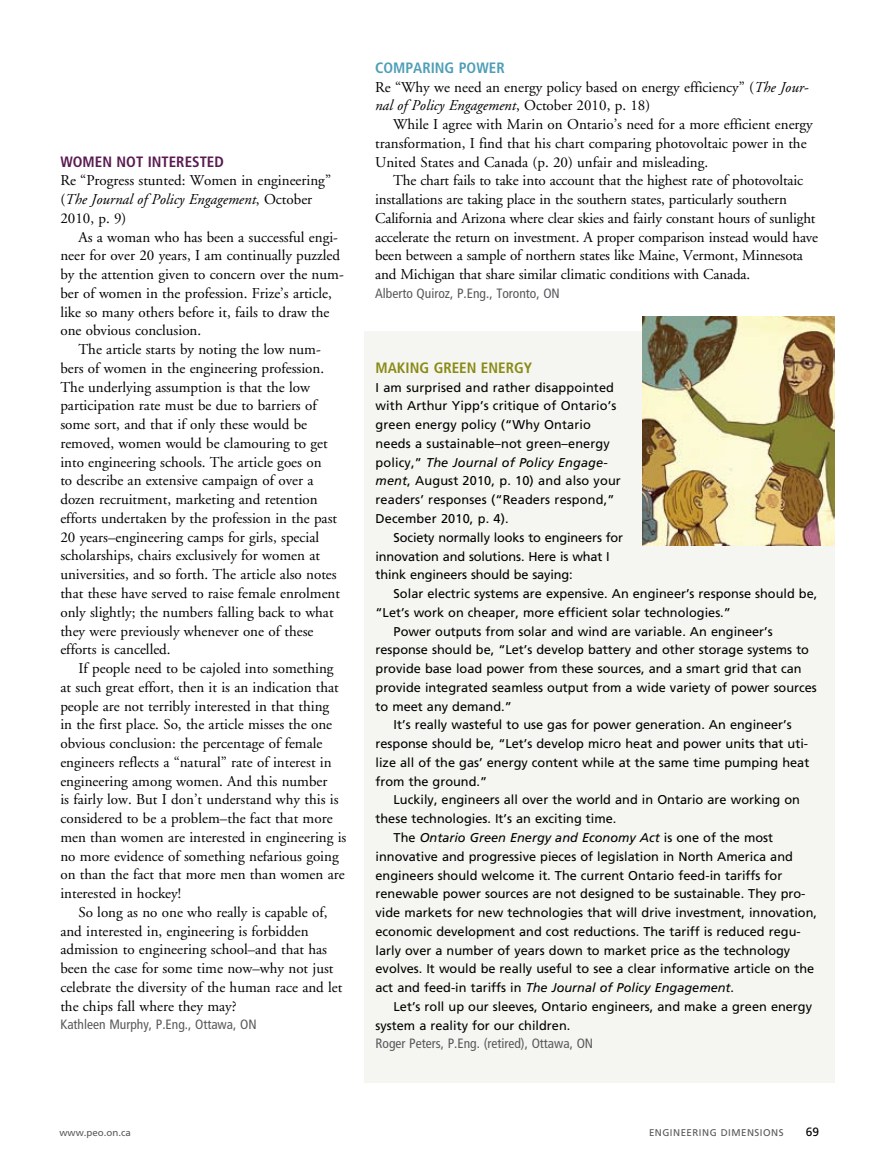
<style>
.page{position:relative;width:878px;height:1175px;background:#fff}
.page>*{position:absolute;margin:0;border:0;box-sizing:border-box;transform-origin:0 0}
.t1{font:15px/18.8px "Adobe Garamond";color:#000}
.t2{font:700 condensed 15px "Frutiger";color:#5a1a51}
.t3{font:700 condensed 15px "Frutiger";color:#8a8a17}
.t4{font:700 condensed 15px "Frutiger";color:#4f9eb8}
.t5{font:condensed 13.5px "Frutiger";color:#58595b}
.t6{font:12.75px/18.8px "Frutiger";color:#000}
.t7{font:italic 12.75px "Frutiger";color:#000}
.t8{font:12px "Frutiger";color:#000}
.t9{font:9.75px "Frutiger";letter-spacing:.05em;color:#58595b}
.t10{font:9.75px "Frutiger";color:#58595b}
.s1{font-style:italic}
.s2{font-style:normal}
</style>
<div class="page">
<div style="left:364px;top:331px;width:471px;height:751px;background:#f5f6f1"></div>
<img style="left:642px;top:317px;width:192px;height:228px">
<p class="t2" style="left:60px;top:152px;width:165px">WOMEN NOT INTERESTED</p>
<p class="t1" style="left:60px;top:172px;width:272px">Re “Progress stunted: Women in engineering” (<span class="s1">The Journal of Policy Engagement</span>, October<br>2010, p. 9)</p>
<p class="t1" style="left:78px;top:228px;width:261px">As a woman who has been a successful engi-</p>
<p class="t1" style="left:60px;top:247px;width:281px">neer for over 20 years, I am continually puzzled</p>
<p class="t1" style="left:60px;top:265px;width:285px">by the attention given to concern over the num-</p>
<p class="t1" style="left:60px;top:284px;width:273px">ber of women in the profession. Frize’s article,</p>
<p class="t1" style="left:60px;top:303px;width:271px">like so many others before it, fails to draw the</p>
<p class="t1" style="left:60px;top:322px;width:142px">one obvious conclusion.</p>
<p class="t1" style="left:78px;top:340px;width:244px">The article starts by noting the low num-</p>
<p class="t1" style="left:60px;top:359px;width:265px">bers of women in the engineering profession.</p>
<p class="t1" style="left:60px;top:378px;width:251px">The underlying assumption is that the low</p>
<p class="t1" style="left:60px;top:397px;width:258px">participation rate must be due to barriers of</p>
<p class="t1" style="left:60px;top:415px;width:248px">some sort, and that if only these would be</p>
<p class="t1" style="left:60px;top:434px;width:269px">removed, women would be clamouring to get</p>
<p class="t1" style="left:60px;top:453px;width:263px">into engineering schools. The article goes on</p>
<p class="t1" style="left:60px;top:472px;width:254px">to describe an extensive campaign of over a</p>
<p class="t1" style="left:60px;top:490px;width:259px">dozen recruitment, marketing and retention</p>
<p class="t1" style="left:60px;top:509px;width:278px">efforts undertaken by the profession in the past</p>
<p class="t1" style="left:60px;top:528px;width:260px">20 years–engineering camps for girls, special</p>
<p class="t1" style="left:60px;top:547px;width:261px">scholarships, chairs exclusively for women at</p>
<p class="t1" style="left:60px;top:565px;width:278px">universities, and so forth. The article also notes</p>
<p class="t1" style="left:60px;top:584px;width:281px">that these have served to raise female enrolment</p>
<p class="t1" style="left:60px;top:603px;width:275px">only slightly; the numbers falling back to what</p>
<p class="t1" style="left:60px;top:622px;width:254px">they were previously whenever one of these</p>
<p class="t1" style="left:60px;top:640px;width:112px">efforts is cancelled.</p>
<p class="t1" style="left:78px;top:659px;width:257px">If people need to be cajoled into something</p>
<p class="t1" style="left:60px;top:678px;width:280px">at such great effort, then it is an indication that</p>
<p class="t1" style="left:60px;top:697px;width:270px">people are not terribly interested in that thing</p>
<p class="t1" style="left:60px;top:715px;width:273px">in the first place. So, the article misses the one</p>
<p class="t1" style="left:60px;top:734px;width:263px">obvious conclusion: the percentage of female</p>
<p class="t1" style="left:60px;top:753px;width:273px">engineers reflects a “natural” rate of interest in</p>
<p class="t1" style="left:60px;top:772px;width:268px">engineering among women. And this number</p>
<p class="t1" style="left:60px;top:790px;width:280px">is fairly low. But I don’t understand why this is</p>
<p class="t1" style="left:60px;top:809px;width:274px">considered to be a problem–the fact that more</p>
<p class="t1" style="left:60px;top:828px;width:287px">men than women are interested in engineering is</p>
<p class="t1" style="left:60px;top:847px;width:280px">no more evidence of something nefarious going</p>
<p class="t1" style="left:60px;top:865px;width:286px">on than the fact that more men than women are</p>
<p class="t1" style="left:60px;top:884px;width:122px">interested in hockey!</p>
<p class="t1" style="left:78px;top:903px;width:250px">So long as no one who really is capable of,</p>
<p class="t1" style="left:60px;top:922px;width:250px">and interested in, engineering is forbidden</p>
<p class="t1" style="left:60px;top:940px;width:268px">admission to engineering school–and that has</p>
<p class="t1" style="left:60px;top:959px;width:274px">been the case for some time now–why not just</p>
<p class="t1" style="left:60px;top:978px;width:283px">celebrate the diversity of the human race and let</p>
<p class="t1" style="left:60px;top:997px;width:178px">the chips fall where they may?</p>
<p class="t5" style="left:60px;top:1016px;width:198px">Kathleen Murphy, P.Eng., Ottawa, ON</p>
<p class="t4" style="left:375px;top:59px;width:131px">COMPARING POWER</p>
<p class="t1" style="left:375px;top:78px;width:435px">Re “Why we need an energy policy based on energy efficiency” (<span class="s1">The Jour&shy;nal of Policy Engagement</span>, October 2010, p. 18)</p>
<p class="t1" style="left:375px;top:115px;width:439px;text-indent:18px">While I agree with Marin on Ontario’s need for a more efficient energy transformation, I find that his chart comparing photovoltaic power in the<br>United States and Canada (p. 20) unfair and misleading.</p>
<p class="t1" style="left:375px;top:172px;width:444px;text-indent:18px">The chart fails to take into account that the highest rate of photovoltaic installations are taking place in the southern states, particularly southern California and Arizona where clear skies and fairly constant hours of sunlight accelerate the return on investment. A proper comparison instead would have been between a sample of northern states like Maine, Vermont, Minnesota and Michigan that share similar climatic conditions with Canada.</p>
<p class="t5" style="left:375px;top:285px;width:186px">Alberto Quiroz, P.Eng., Toronto, ON</p>
<p class="t3" style="left:375px;top:359px;width:158px">MAKING GREEN ENERGY</p>
<p class="t6" style="left:375px;top:378px;width:247px">I am surprised and rather disappointed with Arthur Yipp’s critique of Ontario’s green energy policy (“Why Ontario needs a sustainable–not green–energy policy,” <span class="s1">The Journal of Policy Engage&shy;ment</span>, August 2010, p. 10) and also your readers’ responses (“Readers respond,” December 2010, p. 4).</p>
<p class="t6" style="left:375px;top:528px;width:249px;text-indent:18px">Society normally looks to engineers for innovation and solutions. Here is what I think engineers should be saying:</p>
<p class="t6" style="left:393px;top:584px;width:425px">Solar electric systems are expensive. An engineer’s response should be,</p>
<p class="t6" style="left:375px;top:603px;width:357px">“Let’s work on cheaper, more efficient solar technologies.”</p>
<p class="t6" style="left:393px;top:622px;width:380px">Power outputs from solar and wind are variable. An engineer’s</p>
<p class="t6" style="left:375px;top:640px;width:435px">response should be, “Let’s develop battery and other storage systems to</p>
<p class="t6" style="left:375px;top:659px;width:427px">provide base load power from these sources, and a smart grid that can</p>
<p class="t6" style="left:375px;top:678px;width:443px">provide integrated seamless output from a wide variety of power sources</p>
<p class="t6" style="left:375px;top:697px;width:138px">to meet any demand.”</p>
<p class="t6" style="left:393px;top:715px;width:399px">It’s really wasteful to use gas for power generation. An engineer’s</p>
<p class="t6" style="left:375px;top:734px;width:434px">response should be, “Let’s develop micro heat and power units that uti-</p>
<p class="t6" style="left:375px;top:753px;width:435px">lize all of the gas’ energy content while at the same time pumping heat</p>
<p class="t6" style="left:375px;top:772px;width:113px">from the ground.”</p>
<p class="t6" style="left:393px;top:790px;width:408px">Luckily, engineers all over the world and in Ontario are working on</p>
<p class="t6" style="left:375px;top:809px;width:242px">these technologies. It’s an exciting time.</p>
<p class="t7" style="left:393px;top:830px;width:381px"><span class="s2">The</span> Ontario Green Energy and Economy Act <span class="s2">is one of the most</span></p>
<p class="t6" style="left:375px;top:847px;width:419px">innovative and progressive pieces of legislation in North America and</p>
<p class="t6" style="left:375px;top:865px;width:408px">engineers should welcome it. The current Ontario feed-in tariffs for</p>
<p class="t6" style="left:375px;top:884px;width:431px">renewable power sources are not designed to be sustainable. They pro-</p>
<p class="t6" style="left:375px;top:903px;width:443px">vide markets for new technologies that will drive investment, innovation,</p>
<p class="t6" style="left:375px;top:922px;width:426px">economic development and cost reductions. The tariff is reduced regu-</p>
<p class="t6" style="left:375px;top:940px;width:416px">larly over a number of years down to market price as the technology</p>
<p class="t6" style="left:375px;top:959px;width:440px">evolves. It would be really useful to see a clear informative article on the</p>
<p class="t7" style="left:375px;top:980px;width:360px"><span class="s2">act and feed-in tariffs in</span> The Journal of Policy Engagement<span class="s2">.</span></p>
<p class="t6" style="left:393px;top:997px;width:420px">Let’s roll up our sleeves, Ontario engineers, and make a green energy</p>
<p class="t6" style="left:375px;top:1015px;width:196px">system a reality for our children.</p>
<p class="t5" style="left:375px;top:1035px;width:219px">Roger Peters, P.Eng. (retired), Ottawa, ON</p>
<p class="t10" style="left:59px;top:1126px;width:73px">www.peo.on.ca</p>
<p class="t9" style="left:649px;top:1126px;width:136px">ENGINEERING DIMENSIONS</p>
<p class="t8" style="left:805px;top:1124px;width:15px">69</p>
</div>
